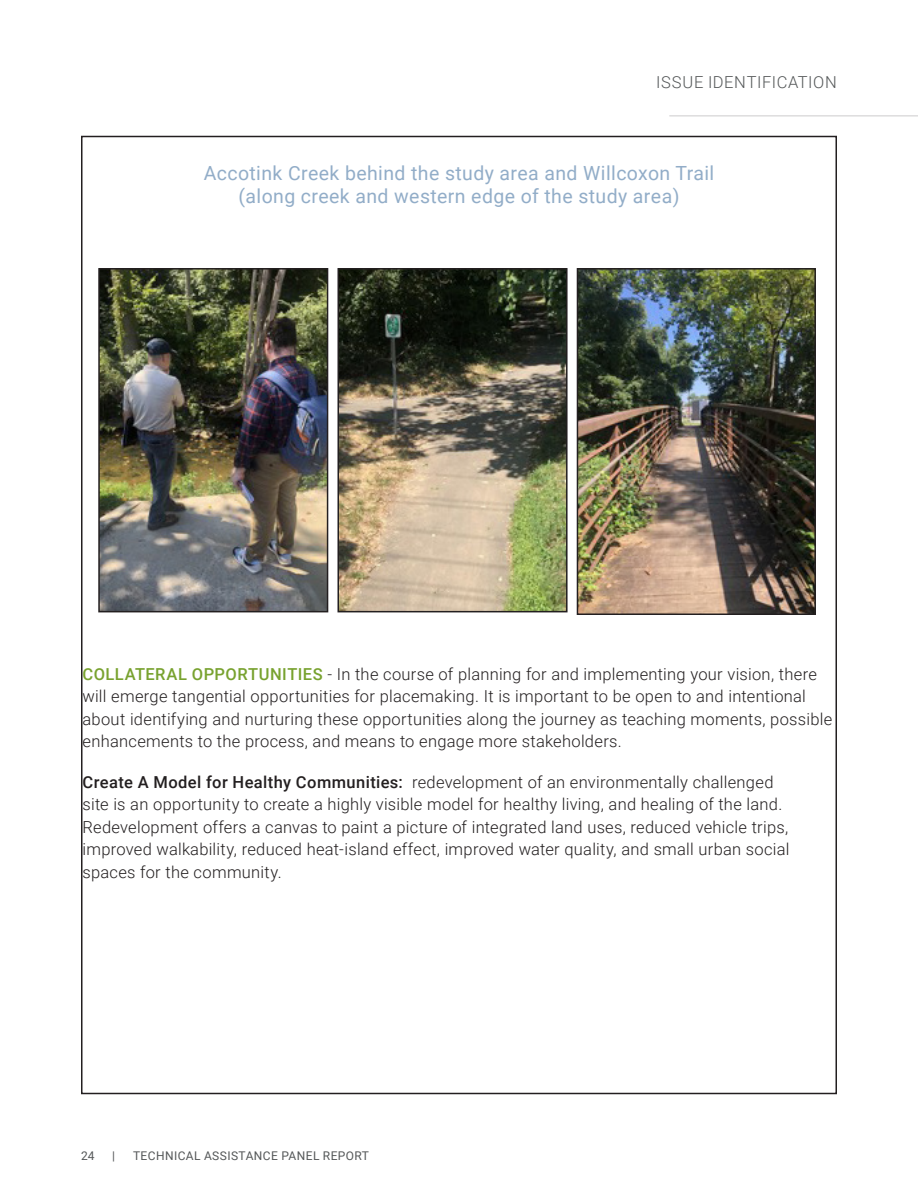
<style>
.page{position:relative;width:918px;height:1188px;background:#fff}
.page>*{position:absolute;margin:0;border:0;box-sizing:border-box;transform-origin:0 0}
.H2_1{font:19.5px "Roboto";letter-spacing:.02em;color:#92adc8}
.H2_1-2{font:300 16.5px/22.5px "Roboto";letter-spacing:.015em;color:#231f20}
.Section_Heading{font:300 16.5px "Roboto";letter-spacing:.035em;color:#545758}
.t1{font:12px "Roboto";letter-spacing:.035em;color:#545758}
.s1{font-weight:500;color:#78a22f}
.s2{font-weight:500}
</style>
<div class="page">
<img style="left:101px;top:271px;width:224px;height:338px">
<div style="left:98px;top:268px;width:230px;height:344px;border:2px solid #231f20"></div>
<img style="left:341px;top:271px;width:224px;height:338px">
<div style="left:338px;top:268px;width:230px;height:344px;border:2px solid #231f20"></div>
<img style="left:580px;top:271px;width:233px;height:341px">
<div style="left:577px;top:268px;width:239px;height:347px;border:2px solid #231f20"></div>
<hr style="left:669px;top:115px;width:249px;height:2px;background:#dddcdd">
<p class="Section_Heading" style="left:656px;top:71px;width:182px">ISSUE IDENTIFICATION</p>
<p class="H2_1" style="left:204px;top:160px;width:512px">Accotink Creek behind the study area and Willcoxon Trail</p>
<p class="H2_1" style="left:239px;top:182px;width:442px">(along creek and western edge of the study area)</p>
<p class="H2_1-2" style="left:82px;top:662px;width:751px"><span class="s1">COLLATERAL OPPORTUNITIES</span> - In the course of planning for and implementing your vision, there will emerge tangential opportunities for placemaking. It is important to be open to and intentional about identifying and nurturing these opportunities along the journey as teaching moments, possible enhancements to the process, and means to engage more stakeholders.</p>
<p class="H2_1-2" style="left:82px;top:770px;width:709px"><span class="s2">Create A Model for Healthy Communities:</span> redevelopment of an environmentally challenged site is an opportunity to create a highly visible model for healthy living, and healing of the land.<br>Redevelopment offers a canvas to paint a picture of integrated land uses, reduced vehicle trips, improved walkability, reduced heat-island effect, improved water quality, and small urban social spaces for the community.</p>
<p class="t1" style="left:81px;top:1147px;width:15px">24</p>
<p class="t1" style="left:112px;top:1147px;width:4px">|</p>
<p class="t1" style="left:133px;top:1147px;width:238px">TECHNICAL ASSISTANCE PANEL REPORT</p>
</div>
